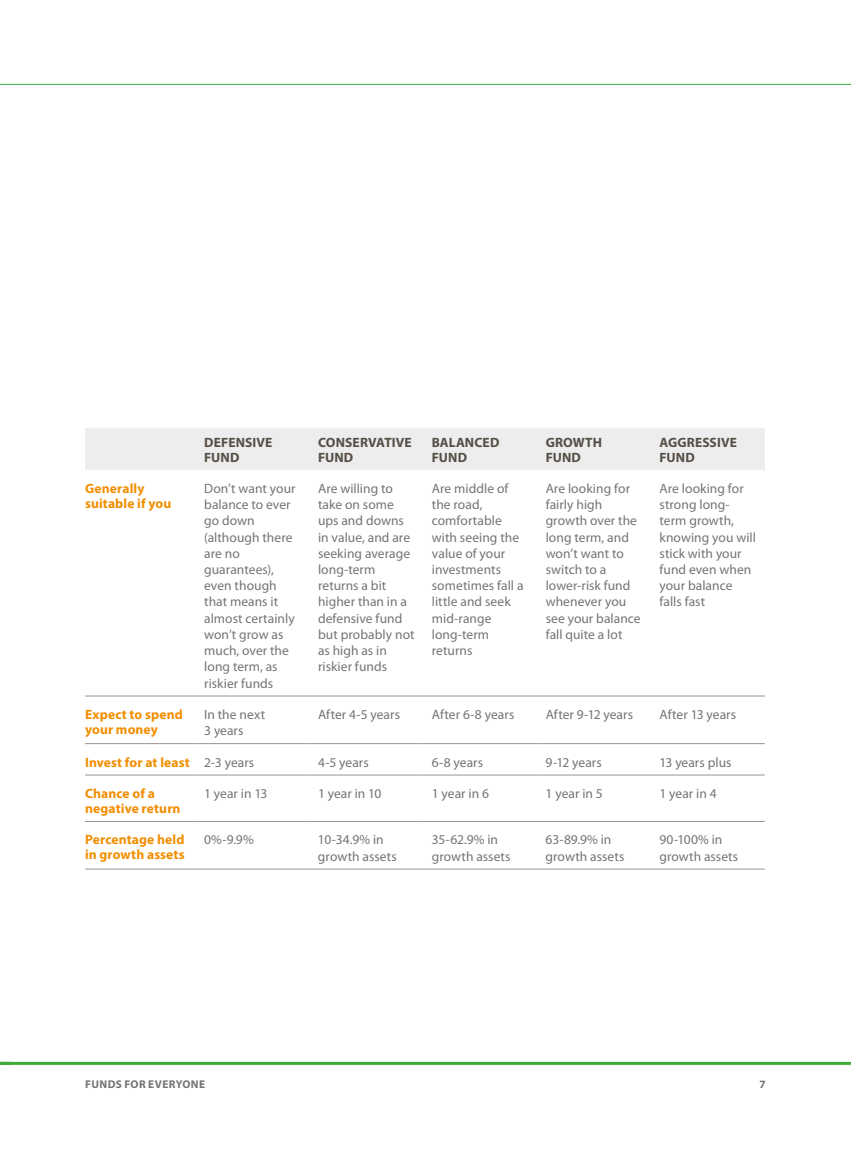
<style>
.page{position:relative;width:851px;height:1149px;background:#fff}
.page>*{position:absolute;margin:0;border:0;box-sizing:border-box;transform-origin:0 0}
.t1{font:13.5px/16.2px "Myriad Pro";letter-spacing:.005em;color:#767376}
.t2{font:700 13.5px/15px "Myriad Pro";letter-spacing:.01em;color:#f28e00}
.t3{font:700 13.5px/15px "Myriad Pro";letter-spacing:.01em;color:#564f47}
.t4{font:700 11.25px "Myriad Pro";letter-spacing:.04em;color:#767376}
.s1{font-weight:400;color:#767376}
</style>
<div class="page">
<hr style="left:0;top:84px;width:850px;height:1px;background:#3fab39">
<hr style="left:0;top:1061px;width:850px;height:3px;background:#3fab39">
<div style="left:85px;top:428px;width:679px;height:42px;background:#ededed"></div>
<hr style="left:85px;top:695px;width:111px;height:1px;background:#9c948d">
<hr style="left:196px;top:695px;width:113px;height:1px;background:#9c948d">
<hr style="left:309px;top:695px;width:114px;height:1px;background:#9c948d">
<hr style="left:423px;top:695px;width:114px;height:1px;background:#9c948d">
<hr style="left:537px;top:695px;width:114px;height:1px;background:#9c948d">
<hr style="left:651px;top:695px;width:113px;height:1px;background:#9c948d">
<hr style="left:85px;top:743px;width:111px;height:1px;background:#9c948d">
<hr style="left:196px;top:743px;width:113px;height:1px;background:#9c948d">
<hr style="left:309px;top:743px;width:114px;height:1px;background:#9c948d">
<hr style="left:423px;top:743px;width:114px;height:1px;background:#9c948d">
<hr style="left:537px;top:743px;width:114px;height:1px;background:#9c948d">
<hr style="left:651px;top:743px;width:113px;height:1px;background:#9c948d">
<hr style="left:85px;top:774px;width:111px;height:1px;background:#9c948d">
<hr style="left:196px;top:774px;width:113px;height:1px;background:#9c948d">
<hr style="left:309px;top:774px;width:114px;height:1px;background:#9c948d">
<hr style="left:423px;top:774px;width:114px;height:1px;background:#9c948d">
<hr style="left:537px;top:774px;width:114px;height:1px;background:#9c948d">
<hr style="left:651px;top:774px;width:113px;height:1px;background:#9c948d">
<hr style="left:85px;top:821px;width:111px;height:1px;background:#9c948d">
<hr style="left:196px;top:821px;width:113px;height:1px;background:#9c948d">
<hr style="left:309px;top:821px;width:114px;height:1px;background:#9c948d">
<hr style="left:423px;top:821px;width:114px;height:1px;background:#9c948d">
<hr style="left:537px;top:821px;width:114px;height:1px;background:#9c948d">
<hr style="left:651px;top:821px;width:113px;height:1px;background:#9c948d">
<hr style="left:85px;top:868px;width:111px;height:1px;background:#9c948d">
<hr style="left:196px;top:868px;width:113px;height:1px;background:#9c948d">
<hr style="left:309px;top:868px;width:114px;height:1px;background:#9c948d">
<hr style="left:423px;top:868px;width:114px;height:1px;background:#9c948d">
<hr style="left:537px;top:868px;width:114px;height:1px;background:#9c948d">
<hr style="left:651px;top:868px;width:113px;height:1px;background:#9c948d">
<p class="t3" style="left:204px;top:434px;width:70px">DEFENSIVE<br>FUND</p>
<p class="t3" style="left:318px;top:434px;width:95px">CONSERVATIVE<br>FUND</p>
<p class="t3" style="left:432px;top:434px;width:69px">BALANCED<br>FUND</p>
<p class="t3" style="left:545px;top:434px;width:58px">GROWTH<br>FUND</p>
<p class="t3" style="left:659px;top:434px;width:79px">AGGRESSIVE<br>FUND</p>
<p class="t2" style="left:85px;top:480px;width:88px">Generally suitable if you</p>
<p class="t1" style="left:204px;top:480px;width:93px">Don’t want your balance to ever go down (although there are no guarantees), even though that means it almost certainly won’t grow as much, over the long term, as riskier funds</p>
<p class="t1" style="left:318px;top:480px;width:98px">Are willing to take on some ups and downs in value, and are seeking average long-term returns a bit higher than in a defensive fund but probably not as high as in riskier funds</p>
<p class="t1" style="left:432px;top:480px;width:93px">Are middle of the road, comfortable with seeing the value of your investments sometimes fall a little and seek mid-range long-term returns</p>
<p class="t1" style="left:545px;top:480px;width:96px">Are looking for fairly high growth over the long term, and won’t want to switch to a lower-risk fund whenever you see your balance fall quite a lot</p>
<p class="t1" style="left:659px;top:480px;width:98px">Are looking for strong long&shy;term growth, knowing you will stick with your fund even when your balance falls fast</p>
<p class="t2" style="left:85px;top:706px;width:99px">Expect to spend your money</p>
<p class="t1" style="left:204px;top:706px;width:62px">In the next<br>3 years</p>
<p class="t1" style="left:318px;top:706px;width:83px">After 4-5 years</p>
<p class="t1" style="left:432px;top:706px;width:84px">After 6-8 years</p>
<p class="t1" style="left:545px;top:706px;width:89px">After 9-12 years</p>
<p class="t1" style="left:659px;top:706px;width:78px">After 13 years</p>
<p class="t2" style="left:85px;top:753px;width:171px">Invest for at least <span class="s1">2-3 years</span></p>
<p class="t1" style="left:318px;top:754px;width:52px">4-5 years</p>
<p class="t1" style="left:432px;top:754px;width:53px">6-8 years</p>
<p class="t1" style="left:545px;top:754px;width:58px">9-12 years</p>
<p class="t1" style="left:659px;top:754px;width:74px">13 years plus</p>
<p class="t2" style="left:85px;top:785px;width:97px">Chance of a negative return</p>
<p class="t1" style="left:204px;top:785px;width:65px">1 year in 13</p>
<p class="t1" style="left:318px;top:785px;width:65px">1 year in 10</p>
<p class="t1" style="left:432px;top:785px;width:59px">1 year in 6</p>
<p class="t1" style="left:545px;top:785px;width:59px">1 year in 5</p>
<p class="t1" style="left:659px;top:785px;width:59px">1 year in 4</p>
<p class="t2" style="left:85px;top:831px;width:101px">Percentage held in growth assets</p>
<p class="t1" style="left:204px;top:831px;width:51px">0%-9.9%</p>
<p class="t1" style="left:318px;top:831px;width:80px">10-34.9% in growth assets</p>
<p class="t1" style="left:432px;top:831px;width:80px">35-62.9% in growth assets</p>
<p class="t1" style="left:545px;top:831px;width:80px">63-89.9% in growth assets</p>
<p class="t1" style="left:659px;top:831px;width:80px">90-100% in growth assets</p>
<p class="t4" style="left:85px;top:1076px;width:121px">FUNDS FOR EVERYONE</p>
<p class="t4" style="left:759px;top:1076px;width:8px">7</p>
</div>
